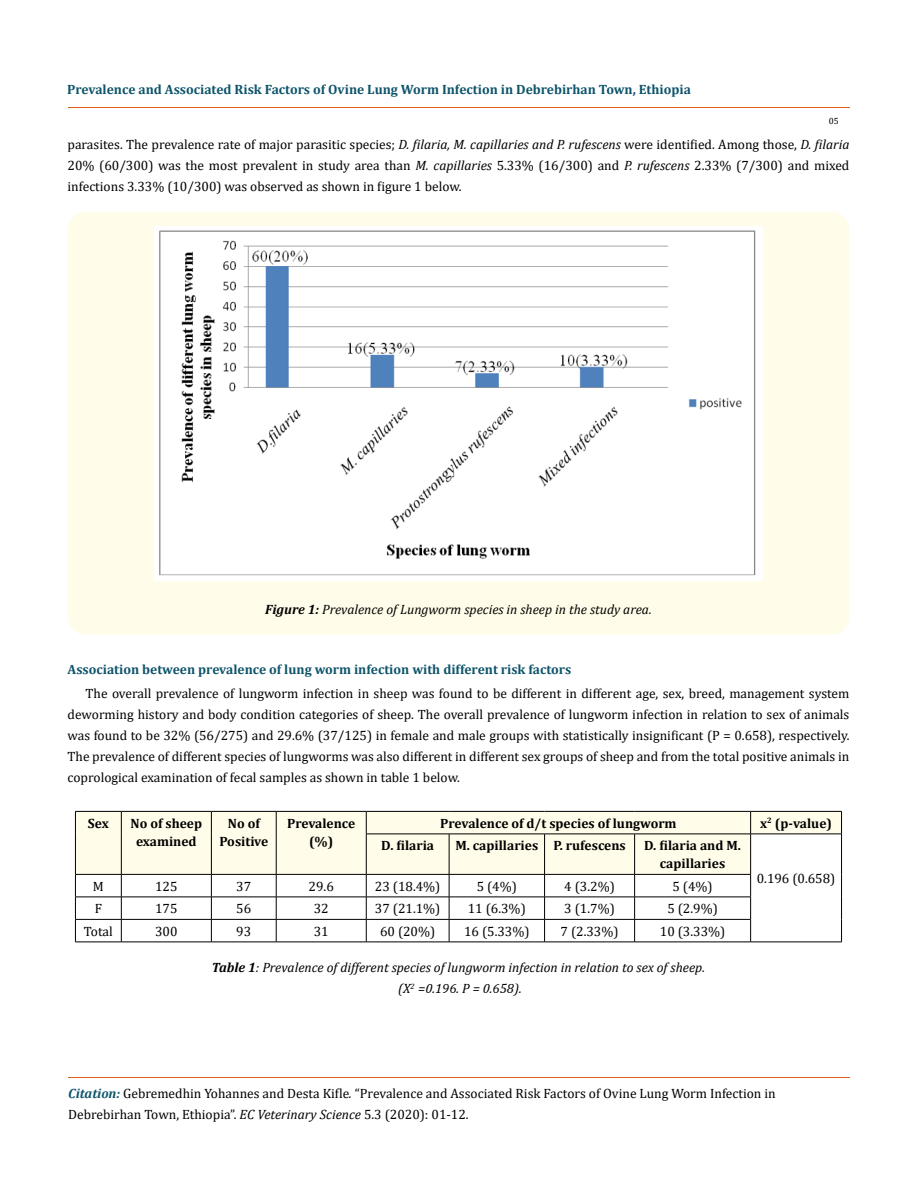
<style>
.page{position:relative;width:917px;height:1188px;background:#fff}
.page>*{position:absolute;margin:0;border:0;box-sizing:border-box;transform-origin:0 0}
.t1{font:13.5px/21px "Cambria";color:#000;text-align:justify}
.t2{font:700 13.5px "Cambria";color:#0e546a}
.t3{font:italic 13.5px/21px "Cambria";color:#000;text-align:center}
.t4{font:700 13.5px/18px "Cambria";color:#000;text-align:center}
.t5{font:9px "Cambria";color:#000}
.s1{font-style:italic}
.s2{font-weight:700}
.s3{font-weight:700;font-style:italic;color:#0e546a}
</style>
<div class="page">
<hr style="left:68px;top:108px;width:781px;height:1px;background:#e05d1a">
<hr style="left:68px;top:1077px;width:781px;height:1px;background:#e05d1a">
<div style="left:68px;top:212px;width:781px;height:423px;background:#fffde9;border-radius:18px"></div>
<img style="left:154px;top:226px;width:608px;height:355px">
<svg style="left:76px;top:812px;width:765px;height:62px;background:#fcfae8"></svg>
<hr style="left:75px;top:811px;width:46px;height:1px;background:#000">
<svg style="left:75px;top:812px;width:1px;height:22px"></svg>
<hr style="left:121px;top:811px;width:90px;height:1px;background:#000">
<svg style="left:121px;top:812px;width:1px;height:22px"></svg>
<hr style="left:211px;top:811px;width:65px;height:1px;background:#000">
<svg style="left:211px;top:812px;width:1px;height:22px"></svg>
<hr style="left:276px;top:811px;width:90px;height:1px;background:#000">
<svg style="left:276px;top:812px;width:1px;height:22px"></svg>
<hr style="left:366px;top:811px;width:83px;height:1px;background:#000">
<svg style="left:366px;top:812px;width:1px;height:22px"></svg>
<hr style="left:449px;top:811px;width:95px;height:1px;background:#000">
<hr style="left:544px;top:811px;width:90px;height:1px;background:#000">
<hr style="left:634px;top:811px;width:116px;height:1px;background:#000">
<hr style="left:750px;top:811px;width:91px;height:1px;background:#000">
<svg style="left:750px;top:812px;width:1px;height:22px"></svg>
<svg style="left:841px;top:812px;width:1px;height:22px"></svg>
<hr style="left:75px;top:834px;width:1px;height:40px;background:#000">
<hr style="left:121px;top:834px;width:1px;height:40px;background:#000">
<hr style="left:211px;top:834px;width:1px;height:40px;background:#000">
<hr style="left:276px;top:834px;width:1px;height:40px;background:#000">
<hr style="left:366px;top:834px;width:83px;height:1px;background:#000">
<hr style="left:366px;top:834px;width:1px;height:40px;background:#000">
<hr style="left:449px;top:834px;width:95px;height:1px;background:#000">
<hr style="left:449px;top:834px;width:1px;height:40px;background:#000">
<hr style="left:544px;top:834px;width:90px;height:1px;background:#000">
<hr style="left:544px;top:834px;width:1px;height:40px;background:#000">
<hr style="left:634px;top:834px;width:116px;height:1px;background:#000">
<hr style="left:634px;top:834px;width:1px;height:40px;background:#000">
<hr style="left:750px;top:834px;width:91px;height:1px;background:#000">
<hr style="left:750px;top:834px;width:1px;height:40px;background:#000">
<hr style="left:841px;top:834px;width:1px;height:40px;background:#000">
<hr style="left:75px;top:874px;width:46px;height:1px;background:#000">
<hr style="left:121px;top:874px;width:90px;height:1px;background:#000">
<hr style="left:211px;top:874px;width:65px;height:1px;background:#000">
<hr style="left:276px;top:874px;width:90px;height:1px;background:#000">
<hr style="left:366px;top:874px;width:83px;height:1px;background:#000">
<hr style="left:449px;top:874px;width:95px;height:1px;background:#000">
<hr style="left:544px;top:874px;width:90px;height:1px;background:#000">
<hr style="left:634px;top:874px;width:116px;height:1px;background:#000">
<hr style="left:75px;top:897px;width:46px;height:1px;background:#000">
<hr style="left:121px;top:897px;width:90px;height:1px;background:#000">
<hr style="left:211px;top:897px;width:65px;height:1px;background:#000">
<hr style="left:276px;top:897px;width:90px;height:1px;background:#000">
<hr style="left:366px;top:897px;width:83px;height:1px;background:#000">
<hr style="left:449px;top:897px;width:95px;height:1px;background:#000">
<hr style="left:544px;top:897px;width:90px;height:1px;background:#000">
<hr style="left:634px;top:897px;width:116px;height:1px;background:#000">
<hr style="left:75px;top:919px;width:46px;height:1px;background:#000">
<svg style="left:75px;top:875px;width:1px;height:67px"></svg>
<hr style="left:121px;top:919px;width:90px;height:1px;background:#000">
<svg style="left:121px;top:875px;width:1px;height:67px"></svg>
<hr style="left:211px;top:919px;width:65px;height:1px;background:#000">
<svg style="left:211px;top:875px;width:1px;height:67px"></svg>
<hr style="left:276px;top:919px;width:90px;height:1px;background:#000">
<svg style="left:276px;top:875px;width:1px;height:67px"></svg>
<hr style="left:366px;top:919px;width:83px;height:1px;background:#000">
<svg style="left:366px;top:875px;width:1px;height:67px"></svg>
<hr style="left:449px;top:919px;width:95px;height:1px;background:#000">
<svg style="left:449px;top:875px;width:1px;height:67px"></svg>
<hr style="left:544px;top:919px;width:90px;height:1px;background:#000">
<svg style="left:544px;top:875px;width:1px;height:67px"></svg>
<hr style="left:634px;top:919px;width:116px;height:1px;background:#000">
<svg style="left:634px;top:875px;width:1px;height:67px"></svg>
<svg style="left:750px;top:875px;width:1px;height:67px"></svg>
<svg style="left:841px;top:874px;width:1px;height:68px"></svg>
<hr style="left:75px;top:942px;width:46px;height:1px;background:#000">
<hr style="left:121px;top:942px;width:90px;height:1px;background:#000">
<hr style="left:211px;top:942px;width:65px;height:1px;background:#000">
<hr style="left:276px;top:942px;width:90px;height:1px;background:#000">
<hr style="left:366px;top:942px;width:83px;height:1px;background:#000">
<hr style="left:449px;top:942px;width:95px;height:1px;background:#000">
<hr style="left:544px;top:942px;width:90px;height:1px;background:#000">
<hr style="left:634px;top:942px;width:116px;height:1px;background:#000">
<hr style="left:750px;top:942px;width:91px;height:1px;background:#000">
<p class="t2" style="left:67px;top:80px;width:625px">Prevalence and Associated Risk Factors of Ovine Lung Worm Infection in Debrebirhan Town, Ethiopia</p>
<p class="t5" style="left:828px;top:116px;width:11px">05</p>
<p class="t1" style="left:68px;top:134px;width:783px">parasites. The prevalence rate of major parasitic species; <span class="s1">D. filaria, M. capillaries and P. rufescens</span> were identified. Among those, <span class="s1">D. filaria </span>20% (60/300) was the most prevalent in study area than <span class="s1">M. capillaries</span> 5.33% (16/300) and <span class="s1">P. rufescens</span> 2.33% (7/300) and mixed infections 3.33% (10/300) was observed as shown in figure 1 below.</p>
<p class="t3" style="left:265px;top:598px;width:388px"><span class="s2">Figure 1:</span> Prevalence of Lungworm species in sheep in the study area.</p>
<p class="t2" style="left:68px;top:660px;width:505px">Association between prevalence of lung worm infection with different risk factors</p>
<p class="t1" style="left:68px;top:683px;width:783px;text-indent:18px">The overall prevalence of lungworm infection in sheep was found to be different in different age, sex, breed, management system deworming history and body condition categories of sheep. The overall prevalence of lungworm infection in relation to sex of animals was found to be 32% (56/275) and 29.6% (37/125) in female and male groups with statistically insignificant (P = 0.658), respectively.<br>The prevalence of different species of lungworms was also different in different sex groups of sheep and from the total positive animals in coprological examination of fecal samples as shown in table 1 below.</p>
<p class="t4" style="left:88px;top:814px;width:23px">Sex</p>
<p class="t4" style="left:131px;top:814px;width:73px">No of sheep examined</p>
<p class="t4" style="left:219px;top:814px;width:50px">No of<br>Positive</p>
<p class="t4" style="left:287px;top:814px;width:70px">Prevalence (%)</p>
<p class="t4" style="left:440px;top:814px;width:238px">Prevalence of d/t species of lungworm</p>
<p class="t4" style="left:760px;top:814px;width:73px">x<sup>2</sup> (p-value)</p>
<p class="t4" style="left:381px;top:836px;width:54px">D. filaria</p>
<p class="t4" style="left:455px;top:836px;width:172px">M. capillaries P. rufescens</p>
<p class="t4" style="left:644px;top:836px;width:98px">D. filaria and M. capillaries</p>
<p class="t1" style="left:93px;top:876px;width:13px">M</p>
<p class="t1" style="left:155px;top:876px;width:24px">125</p>
<p class="t1" style="left:236px;top:876px;width:16px">37</p>
<p class="t1" style="left:308px;top:876px;width:27px">29.6</p>
<p class="t1" style="left:375px;top:876px;width:67px">23 (18.4%)</p>
<p class="t1" style="left:476px;top:876px;width:42px">5 (4%)</p>
<p class="t1" style="left:564px;top:876px;width:52px">4 (3.2%)</p>
<p class="t1" style="left:672px;top:876px;width:42px">5 (4%)</p>
<p class="t1" style="left:95px;top:898px;width:9px">F</p>
<p class="t1" style="left:155px;top:898px;width:24px">175</p>
<p class="t1" style="left:236px;top:898px;width:16px">56</p>
<p class="t1" style="left:314px;top:898px;width:16px">32</p>
<p class="t1" style="left:375px;top:898px;width:67px">37 (21.1%)</p>
<p class="t1" style="left:468px;top:898px;width:59px">11 (6.3%)</p>
<p class="t1" style="left:564px;top:898px;width:52px">3 (1.7%)</p>
<p class="t1" style="left:667px;top:898px;width:52px">5 (2.9%)</p>
<p class="t1" style="left:84px;top:921px;width:30px">Total</p>
<p class="t1" style="left:155px;top:921px;width:24px">300</p>
<p class="t1" style="left:236px;top:921px;width:16px">93</p>
<p class="t1" style="left:314px;top:921px;width:16px">31</p>
<p class="t1" style="left:380px;top:921px;width:57px">60 (20%)</p>
<p class="t1" style="left:464px;top:921px;width:67px">16 (5.33%)</p>
<p class="t1" style="left:560px;top:921px;width:59px">7 (2.33%)</p>
<p class="t1" style="left:660px;top:921px;width:67px">10 (3.33%)</p>
<p class="t3" style="left:212px;top:956px;width:494px"><span class="s2">Table 1</span>: Prevalence of different species of lungworm infection in relation to sex of sheep. (X<sup>2</sup> =0.196. P = 0.658).</p>
<p class="t1" style="left:756px;top:868px;width:80px">0.196 (0.658)</p>
<p class="t1" style="left:68px;top:1083px;width:709px"><span class="s3">Citation:</span> Gebremedhin Yohannes and Desta Kifle<span class="s1">.</span> “Prevalence and Associated Risk Factors of Ovine Lung Worm Infection in<br>Debrebirhan Town, Ethiopia”. <span class="s1">EC Veterinary Science</span> 5.3 (2020): 01-12.</p>
</div>
